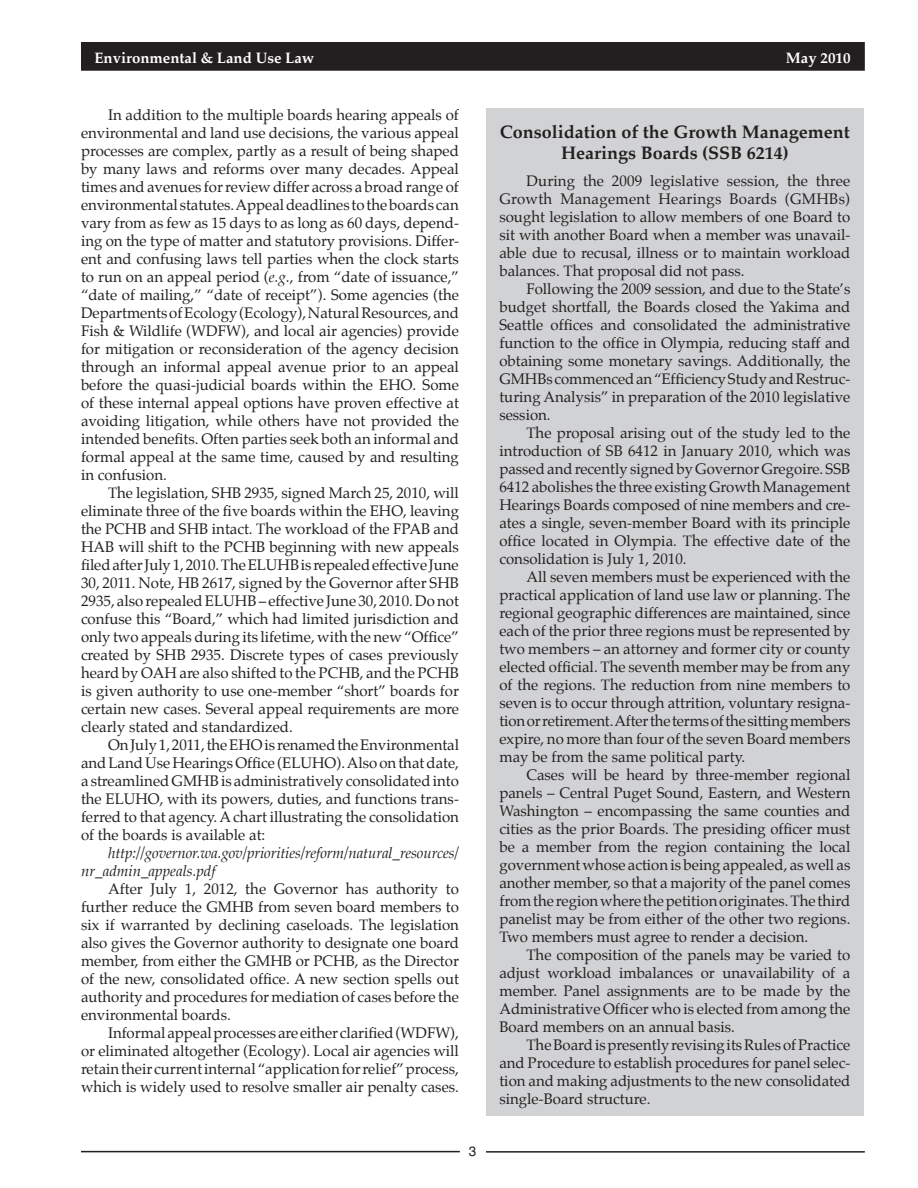
<style>
.page{position:relative;width:918px;height:1188px;background:#fff}
.page>*{position:absolute;margin:0;border:0;box-sizing:border-box;transform-origin:0 0}
.sub1{font:700 18px/21.6px "Palatino";color:#231f20;text-align:center}
.body{font:15px/18px "Palatino";color:#231f20;text-align:justify}
.bodywhalfsp{font:15px/18px "Palatino";color:#231f20;text-align:justify}
.body-2{font:italic 15px/18px "Palatino";letter-spacing:-.01em;color:#231f20}
.t1{font:700 15px "Palatino";color:#fff}
.pg{font:13.5px "Helvetica";color:#231f20}
.s1{font-style:italic}
</style>
<div class="page">
<div style="left:82px;top:43px;width:782px;height:27px;background:#231f20"></div>
<div style="left:81px;top:42px;width:784px;height:29px;border:2px solid #231f20"></div>
<hr style="left:81px;top:1151px;width:379px;height:1px;background:#231f20">
<hr style="left:486px;top:1151px;width:379px;height:2px;background:#231f20">
<div style="left:486px;top:109px;width:377px;height:1007px;background:#d1d2d4"></div>
<p class="t1" style="left:94px;top:45px;width:221px">Environmental &amp; Land Use Law</p>
<p class="t1" style="left:786px;top:45px;width:66px">May 2010</p>
<p class="body" style="left:81px;top:106px;width:380px;text-indent:27px">In addition to the multiple boards hearing appeals of environmental and land use decisions, the various appeal processes are complex, partly as a result of being shaped by many laws and reforms over many decades. Appeal times and avenues for review differ across a broad range of environmental statutes. Appeal deadlines to the boards can vary from as few as 15 days to as long as 60 days, depend&shy;ing on the type of matter and statutory provisions. Differ&shy;ent and confusing laws tell parties when the clock starts to run on an appeal period (<span class="s1">e.g.</span>, from “date of issuance,” “date of mailing,” “date of receipt”). Some agencies (the Departments of Ecology (Ecology), Natural Resources, and Fish &amp; Wildlife (WDFW), and local air agencies) provide for mitigation or reconsideration of the agency decision through an informal appeal avenue prior to an appeal before the quasi-judicial boards within the EHO. Some of these internal appeal options have proven effective at avoiding litigation, while others have not provided the intended benefits. Often parties seek both an informal and formal appeal at the same time, caused by and resulting in confusion.</p>
<p class="body" style="left:81px;top:484px;width:380px;text-indent:27px">The legislation, SHB 2935, signed March 25, 2010, will eliminate three of the five boards within the EHO, leaving the PCHB and SHB intact. The workload of the FPAB and HAB will shift to the PCHB beginning with new appeals filed after July 1, 2010. The ELUHB is repealed effective June 30, 2011. Note, HB 2617, signed by the Governor after SHB 2935, also repealed ELUHB – effective June 30, 2010. Do not confuse this “Board,” which had limited jurisdiction and only two appeals during its lifetime, with the new “Office” created by SHB 2935. Discrete types of cases previously heard by OAH are also shifted to the PCHB, and the PCHB is given authority to use one-member “short” boards for certain new cases. Several appeal requirements are more clearly stated and standardized.</p>
<p class="body" style="left:81px;top:736px;width:380px;text-indent:27px">On July 1, 2011, the EHO is renamed the Environmental and Land Use Hearings Office (ELUHO). Also on that date, a streamlined GMHB is administratively consolidated into the ELUHO, with its powers, duties, and functions trans&shy;ferred to that agency. A chart illustrating the consolidation of the boards is available at:</p>
<p class="body-2" style="left:81px;top:844px;width:379px;text-indent:27px">http://governor.wa.gov/priorities/reform/natural_resources/ nr_admin_appeals.pdf</p>
<p class="body" style="left:81px;top:880px;width:380px;text-indent:27px">After July 1, 2012, the Governor has authority to further reduce the GMHB from seven board members to six if warranted by declining caseloads. The legislation also gives the Governor authority to designate one board member, from either the GMHB or PCHB, as the Director of the new, consolidated office. A new section spells out authority and procedures for mediation of cases before the environmental boards.</p>
<p class="body" style="left:81px;top:1024px;width:380px;text-indent:27px">Informal appeal processes are either clarified (WDFW), or eliminated altogether (Ecology). Local air agencies will retain their current internal “application for relief” process, which is widely used to resolve smaller air penalty cases.</p>
<p class="pg" style="left:469px;top:1140px;width:9px">3</p>
<p class="sub1" style="left:500px;top:120px;width:351px">Consolidation of the Growth Management<br>Hearings Boards (SSB 6214)</p>
<p class="bodywhalfsp" style="left:499px;top:172px;width:353px;text-indent:27px">During the 2009 legislative session, the three Growth Management Hearings Boards (GMHBs) sought legislation to allow members of one Board to sit with another Board when a member was unavail&shy;able due to recusal, illness or to maintain workload balances. That proposal did not pass.</p>
<p class="body" style="left:499px;top:280px;width:353px;text-indent:27px">Following the 2009 session, and due to the State’s budget shortfall, the Boards closed the Yakima and Seattle offices and consolidated the administrative function to the office in Olympia, reducing staff and obtaining some monetary savings. Additionally, the GMHBs commenced an “Efficiency Study and Restruc&shy;turing Analysis” in preparation of the 2010 legislative session.</p>
<p class="body" style="left:499px;top:424px;width:353px;text-indent:27px">The proposal arising out of the study led to the introduction of SB 6412 in January 2010, which was passed and recently signed by Governor Gregoire. SSB 6412 abolishes the three existing Growth Management Hearings Boards composed of nine members and cre&shy;ates a single, seven-member Board with its principle office located in Olympia. The effective date of the consolidation is July 1, 2010.</p>
<p class="body" style="left:499px;top:568px;width:353px;text-indent:27px">All seven members must be experienced with the practical application of land use law or planning. The regional geographic differences are maintained, since each of the prior three regions must be represented by two members – an attorney and former city or county elected official. The seventh member may be from any of the regions. The reduction from nine members to seven is to occur through attrition, voluntary resigna&shy;tion or retirement. After the terms of the sitting members expire, no more than four of the seven Board members may be from the same political party.</p>
<p class="body" style="left:499px;top:766px;width:353px;text-indent:27px">Cases will be heard by three-member regional panels – Central Puget Sound, Eastern, and Western Washington – encompassing the same counties and cities as the prior Boards. The presiding officer must be a member from the region containing the local government whose action is being appealed, as well as another member, so that a majority of the panel comes from the region where the petition originates. The third panelist may be from either of the other two regions.<br>Two members must agree to render a decision.</p>
<p class="body" style="left:499px;top:946px;width:353px;text-indent:27px">The composition of the panels may be varied to adjust workload imbalances or unavailability of a member. Panel assignments are to be made by the Administrative Officer who is elected from among the Board members on an annual basis.</p>
<p class="body" style="left:499px;top:1036px;width:353px;text-indent:27px">The Board is presently revising its Rules of Practice and Procedure to establish procedures for panel selec&shy;tion and making adjustments to the new consolidated single-Board structure.</p>
</div>
